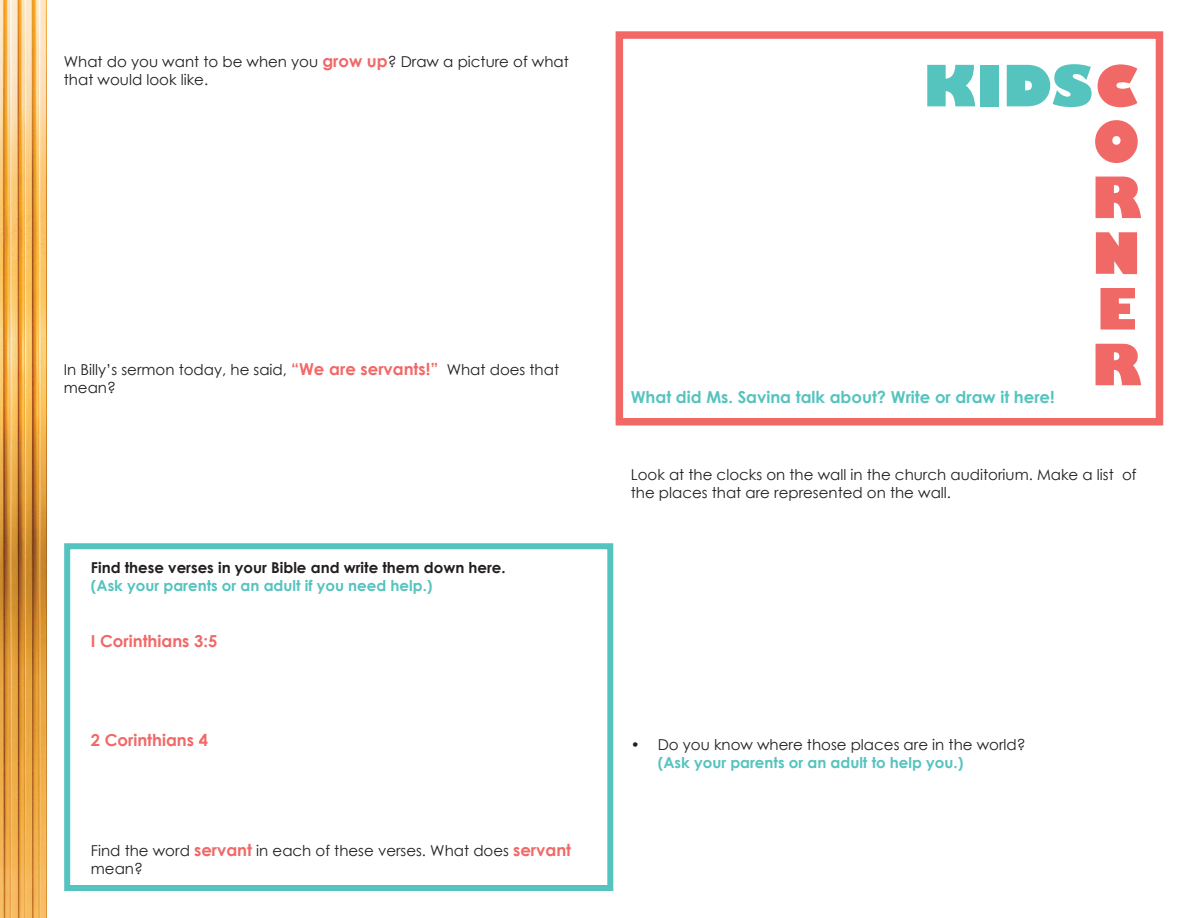
<style>
.page{position:relative;width:1188px;height:918px;background:#fff}
.page>*{position:absolute;margin:0;border:0;box-sizing:border-box;transform-origin:0 0}
.t1{font:800 55.8px/55.8px "Gill Sans";color:#f16967;text-align:justify}
.t2{font:700 16.5px "Century Gothic";color:#55c3bf}
.t3{font:700 16.5px "Century Gothic";color:#f16867}
.t4{font:15px/18px "Century Gothic";color:#231f20}
.t5{font:700 15px "Century Gothic";color:#55c3bf}
.t6{font:700 15px "Century Gothic";color:#231f20}
.s1{font-weight:700;font-size:16.5px;color:#f16867}
.s2{color:#55c3be}
</style>
<div class="page">
<div style="left:616px;top:31px;width:547px;height:395px;border:8px solid #f16867"></div>
<img style="left:0;top:0;width:47px;height:918px">
<div style="left:64px;top:543px;width:549px;height:348px;border:6px solid #55c3bf"></div>
<p class="t4" style="left:64px;top:53px;width:506px">What do you want to be when you <span class="s1">grow up</span>? Draw a picture of what that would look like.</p>
<p class="t4" style="left:64px;top:361px;width:497px">In Billy’s sermon today, he said, <span class="s1">“We are servants!”</span> What does that mean?</p>
<p class="t6" style="left:91px;top:556px;width:416px">Find these verses in your Bible and write them down here.</p>
<p class="t5" style="left:91px;top:574px;width:343px">(Ask your parents or an adult if you need help.)</p>
<p class="t3" style="left:91px;top:629px;width:128px">I Corinthians 3:5</p>
<p class="t3" style="left:91px;top:728px;width:119px">2 Corinthians 4</p>
<p class="t4" style="left:91px;top:841px;width:482px">Find the word <span class="s1">servant</span> in each of these verses. What does <span class="s1">servant </span>mean?</p>
<h1 class="t1" style="left:1091px;top:62px;width:51px;text-indent:-168px"><span class="s2">KIDS</span>C O R N E R</h1>
<p class="t2" style="left:631px;top:384px;width:426px">What did Ms. Savina talk about? Write or draw it here!</p>
<p class="t4" style="left:631px;top:465px;width:507px">Look at the clocks on the wall in the church auditorium. Make a list of the places that are represented on the wall.</p>
<p class="t4" style="left:631px;top:735px;width:396px">• Do you know where those places are in the world?</p>
<p class="t5" style="left:658px;top:751px;width:307px">(Ask your parents or an adult to help you.)</p>
</div>
